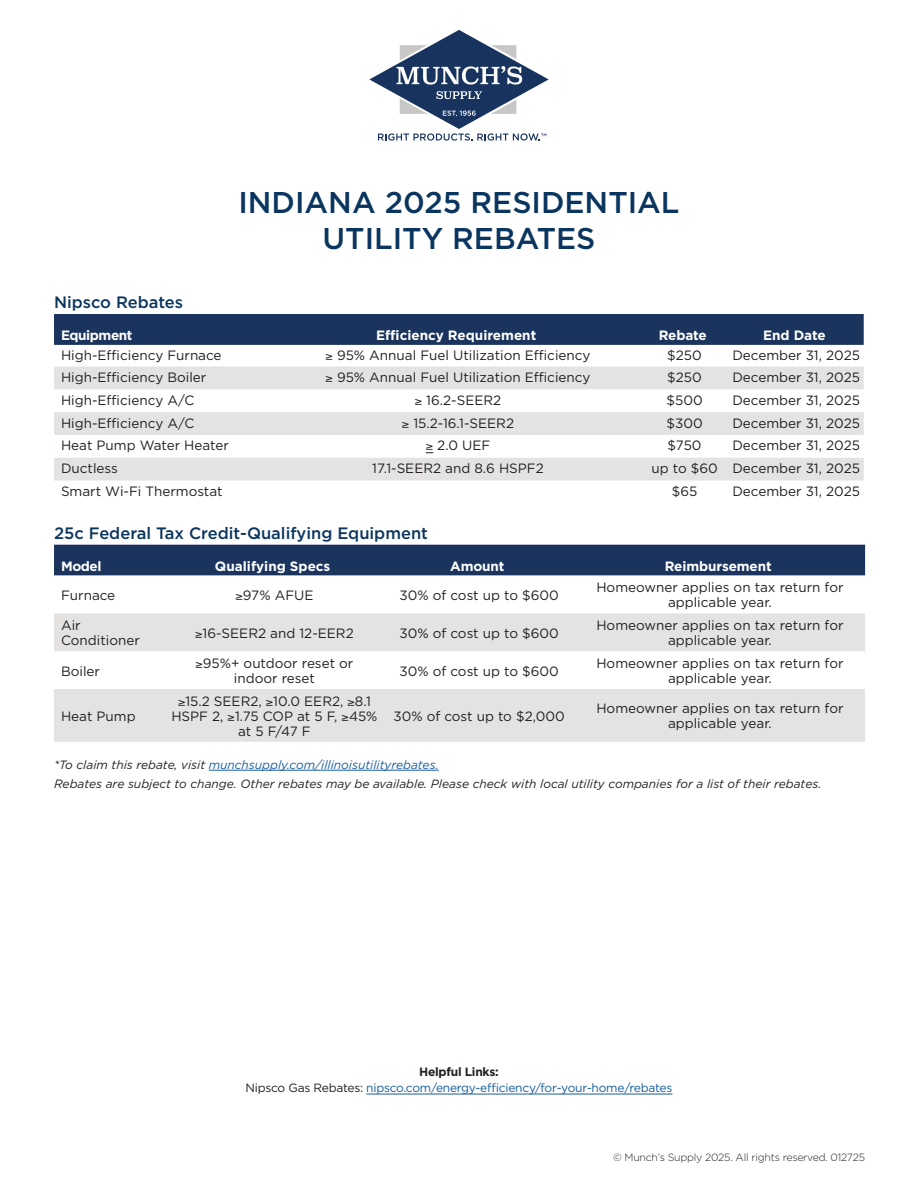
<style>
.page{position:relative;width:918px;height:1188px;background:#fff}
.page>*{position:absolute;margin:0;border:0;box-sizing:border-box;transform-origin:0 0}
.t1{font:500 30px/36px "Gotham";color:#0a355e;text-align:center}
.Part_Subs{font:500 16.5px "Gotham";color:#0a355e}
.Part_Description{font:13.5px/15px "Gotham";color:#231f20;text-align:center}
.Stock_Models{font:13.5px/15px "Gotham";color:#231f20;text-align:center}
.Closeout_Price{font:700 13.5px "Gotham";color:#fff}
.Part{font:700 13.5px "Gotham";letter-spacing:-.03em;color:#fff}
.t2{font:italic 12px/19.5px "Gotham";color:#231f20}
.t3{font:12px/16.5px "Gotham";letter-spacing:-.02em;color:#175d9e;text-align:center}
.t4{font:300 10.5px "Gotham";letter-spacing:-.02em;color:#231f20}
.s1{color:#175d9e}
.s2{font-weight:700;color:#231f20}
.s3{color:#231f20}
</style>
<div class="page">
<div style="left:54px;top:314px;width:810px;height:31px;background:#1a345d"></div>
<svg style="left:54px;top:366px;width:809px;height:1px"></svg>
<svg style="left:54px;top:367px;width:810px;height:114px;fill:#e4e3e2"></svg>
<hr style="left:366px;top:1094px;width:306px;height:1px;background:#175d9e">
<hr style="left:209px;top:770px;width:230px;height:1px;background:#175d9e">
<div style="left:54px;top:545px;width:811px;height:31px;background:#1a345d"></div>
<svg style="left:54px;top:613px;width:811px;height:129px;fill:#e4e3e2"></svg>
<svg style="left:369px;top:30px;width:180px;height:111px"></svg>
<p class="Part_Subs" style="left:54px;top:291px;width:131px">Nipsco Rebates</p>
<p class="t1" style="left:238px;top:184px;width:443px">INDIANA 2025 RESIDENTIAL<br>UTILITY REBATES</p>
<p class="Part" style="left:61px;top:327px;width:73px">Equipment</p>
<p class="Closeout_Price" style="left:376px;top:327px;width:162px">Efficiency Requirement</p>
<p class="Closeout_Price" style="left:659px;top:327px;width:50px">Rebate</p>
<p class="Closeout_Price" style="left:763px;top:327px;width:64px">End Date</p>
<p class="Stock_Models" style="left:61px;top:347px;width:162px">High-Efficiency Furnace</p>
<p class="Part_Description" style="left:326px;top:347px;width:266px">≥ 95% Annual Fuel Utilization Efficiency</p>
<p class="Part_Description" style="left:667px;top:347px;width:36px">$250</p>
<p class="Part_Description" style="left:732px;top:347px;width:129px">December 31, 2025</p>
<p class="Stock_Models" style="left:61px;top:370px;width:147px">High-Efficiency Boiler</p>
<p class="Part_Description" style="left:326px;top:370px;width:266px">≥ 95% Annual Fuel Utilization Efficiency</p>
<p class="Part_Description" style="left:667px;top:370px;width:36px">$250</p>
<p class="Part_Description" style="left:732px;top:370px;width:129px">December 31, 2025</p>
<p class="Stock_Models" style="left:61px;top:392px;width:135px">High-Efficiency A/C</p>
<p class="Part_Description" style="left:415px;top:392px;width:88px">≥ 16.2-SEER2</p>
<p class="Part_Description" style="left:667px;top:392px;width:38px">$500</p>
<p class="Part_Description" style="left:732px;top:392px;width:129px">December 31, 2025</p>
<p class="Stock_Models" style="left:61px;top:415px;width:135px">High-Efficiency A/C</p>
<p class="Part_Description" style="left:402px;top:415px;width:114px">≥ 15.2-16.1-SEER2</p>
<p class="Part_Description" style="left:667px;top:415px;width:38px">$300</p>
<p class="Part_Description" style="left:732px;top:415px;width:129px">December 31, 2025</p>
<p class="Stock_Models" style="left:61px;top:438px;width:169px">Heat Pump Water Heater</p>
<p class="Part_Description" style="left:426px;top:438px;width:66px">≥ 2.0 UEF</p>
<p class="Part_Description" style="left:668px;top:438px;width:36px">$750</p>
<p class="Part_Description" style="left:732px;top:438px;width:129px">December 31, 2025</p>
<p class="Stock_Models" style="left:61px;top:461px;width:58px">Ductless</p>
<p class="Part_Description" style="left:372px;top:461px;width:173px">17.1-SEER2 and 8.6 HSPF2</p>
<p class="Part_Description" style="left:651px;top:461px;width:68px">up to $60</p>
<p class="Part_Description" style="left:732px;top:461px;width:129px">December 31, 2025</p>
<p class="Stock_Models" style="left:61px;top:484px;width:163px">Smart Wi-Fi Thermostat</p>
<p class="Part_Description" style="left:672px;top:484px;width:27px">$65</p>
<p class="Part_Description" style="left:732px;top:484px;width:129px">December 31, 2025</p>
<p class="Part_Subs" style="left:54px;top:522px;width:375px">25c Federal Tax Credit-Qualifying Equipment</p>
<p class="Part" style="left:61px;top:557px;width:42px">Model</p>
<p class="Closeout_Price" style="left:215px;top:557px;width:117px">Qualifying Specs</p>
<p class="Closeout_Price" style="left:450px;top:557px;width:56px">Amount</p>
<p class="Closeout_Price" style="left:665px;top:557px;width:109px">Reimbursement</p>
<p class="Stock_Models" style="left:61px;top:587px;width:56px">Furnace</p>
<p class="Stock_Models" style="left:235px;top:587px;width:80px">≥97% AFUE</p>
<p class="Part_Description" style="left:399px;top:587px;width:161px">30% of cost up to $600</p>
<p class="Part_Description" style="left:596px;top:580px;width:249px">Homeowner applies on tax return for applicable year.</p>
<p class="Stock_Models" style="left:61px;top:618px;width:80px;text-align:left">Air<br>Conditioner</p>
<p class="Stock_Models" style="left:195px;top:625px;width:160px">≥16-SEER2 and 12-EER2</p>
<p class="Part_Description" style="left:399px;top:625px;width:161px">30% of cost up to $600</p>
<p class="Part_Description" style="left:596px;top:618px;width:249px">Homeowner applies on tax return for applicable year.</p>
<p class="Stock_Models" style="left:61px;top:663px;width:41px">Boiler</p>
<p class="Stock_Models" style="left:196px;top:655px;width:159px">≥95%+ outdoor reset or indoor reset</p>
<p class="Part_Description" style="left:399px;top:663px;width:161px">30% of cost up to $600</p>
<p class="Part_Description" style="left:596px;top:655px;width:249px">Homeowner applies on tax return for applicable year.</p>
<p class="Stock_Models" style="left:61px;top:708px;width:76px">Heat Pump</p>
<p class="Stock_Models" style="left:171px;top:693px;width:208px">≥15.2 SEER2, ≥10.0 EER2, ≥8.1<br>HSPF 2, ≥1.75 COP at 5 F, ≥45% at 5 F/47 F</p>
<p class="Part_Description" style="left:393px;top:708px;width:173px">30% of cost up to $2,000</p>
<p class="Part_Description" style="left:596px;top:701px;width:249px">Homeowner applies on tax return for applicable year.</p>
<p class="t2" style="left:54px;top:754px;width:769px">*To claim this rebate, visit <span class="s1">munchsupply.com/illinoisutilityrebates.<br></span>Rebates are subject to change. Other rebates may be available. Please check with local utility companies for a list of their rebates.</p>
<p class="t3" style="left:246px;top:1063px;width:428px"><span class="s2">Helpful Links:<br></span><span class="s3">Nipsco Gas Rebates:</span> nipsco.com/energy-efficiency/for-your-home/rebates</p>
<p class="t4" style="left:613px;top:1151px;width:254px">© Munch’s Supply 2025. All rights reserved. 012725</p>
</div>
